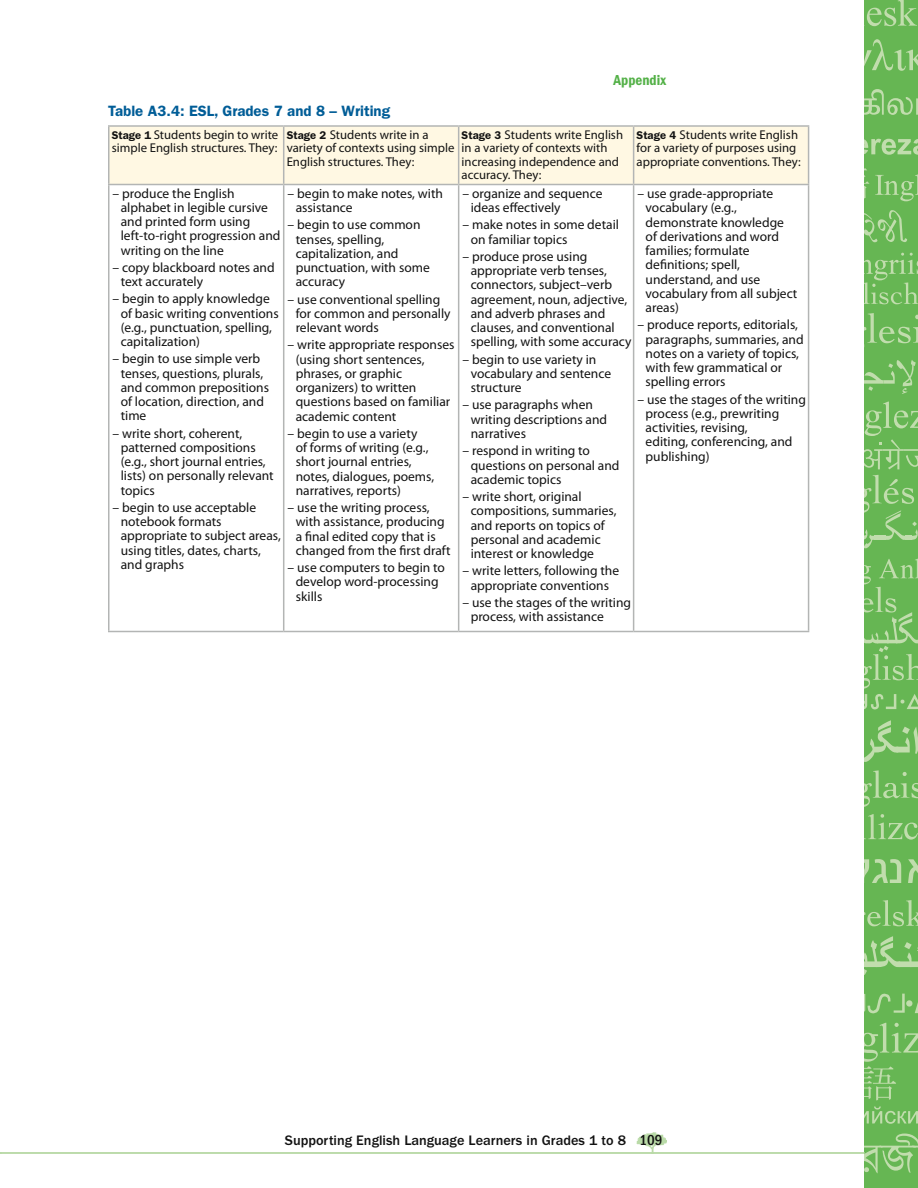
<style>
.page{position:relative;width:918px;height:1188px;background:#fff}
.page>*{position:absolute;margin:0;border:0;box-sizing:border-box;transform-origin:0 0}
.t1{font:600 15px "Franklin Gothic";color:#005d97}
.t2{font:600 condensed 15px "Franklin Gothic";color:#54b148}
.t3{font:500 condensed 15px "Franklin Gothic";color:#121212}
.t4{font:500 14.25px "Franklin Gothic";color:#121212}
.t5{font:13.5px/14.2px "Myriad Pro";color:#121212}
.t6{font:12.75px/13.5px "Myriad Pro";color:#121212}
.s1{font-family:"Franklin Gothic";font-weight:600;font-size:11.25px}
</style>
<div class="page">
<img style="left:637px;top:1132px;width:30px;height:20px">
<div style="left:864px;top:0;width:54px;height:1188px;background:#66b653"></div>
<div style="left:906px;top:1000px;width:6px;height:7px;background:#c1ddad;border-radius:50%"></div>
<svg style="left:915px;top:1002px;width:3px;height:11px"></svg>
<svg style="left:864px;top:993px;width:41px;height:21px"></svg>
<svg style="left:864px;top:770px;width:54px;height:37px"></svg>
<svg style="left:864px;top:313px;width:54px;height:34px"></svg>
<svg style="left:864px;top:859px;width:37px;height:24px"></svg>
<svg style="left:908px;top:859px;width:10px;height:24px"></svg>
<svg style="left:864px;top:814px;width:54px;height:26px"></svg>
<svg style="left:864px;top:210px;width:43px;height:32px"></svg>
<svg style="left:864px;top:475px;width:54px;height:73px"></svg>
<svg style="left:864px;top:0;width:53px;height:26px"></svg>
<svg style="left:864px;top:253px;width:54px;height:51px"></svg>
<svg style="left:864px;top:1134px;width:54px;height:40px"></svg>
<svg style="left:864px;top:558px;width:54px;height:151px"></svg>
<svg style="left:864px;top:139px;width:54px;height:16px"></svg>
<svg style="left:864px;top:89px;width:54px;height:26px"></svg>
<svg style="left:864px;top:402px;width:54px;height:67px"></svg>
<svg style="left:864px;top:720px;width:54px;height:42px"></svg>
<svg style="left:864px;top:360px;width:52px;height:34px"></svg>
<svg style="left:864px;top:900px;width:54px;height:75px"></svg>
<svg style="left:864px;top:168px;width:54px;height:33px"></svg>
<svg style="left:864px;top:1023px;width:54px;height:78px"></svg>
<svg style="left:864px;top:1107px;width:54px;height:17px"></svg>
<svg style="left:864px;top:39px;width:54px;height:32px"></svg>
<hr style="left:0;top:1152px;width:865px;height:2px;background:#b9daa7">
<div style="left:110px;top:127px;width:698px;height:57px;background:#fff8e3"></div>
<hr style="left:458px;top:127px;width:1px;height:57px;background:#b3b5b4">
<hr style="left:633px;top:127px;width:1px;height:57px;background:#b3b5b4">
<hr style="left:283px;top:185px;width:1px;height:446px;background:#b3b5b4">
<hr style="left:458px;top:185px;width:1px;height:446px;background:#b3b5b4">
<hr style="left:633px;top:185px;width:1px;height:446px;background:#b3b5b4">
<hr style="left:283px;top:127px;width:1px;height:57px;background:#b3b5b4">
<hr style="left:108px;top:125px;width:176px;height:2px;background:#b3b5b4">
<hr style="left:108px;top:127px;width:2px;height:57px;background:#b3b5b4">
<hr style="left:284px;top:125px;width:175px;height:2px;background:#b3b5b4">
<hr style="left:459px;top:125px;width:175px;height:2px;background:#b3b5b4">
<hr style="left:634px;top:125px;width:175px;height:2px;background:#b3b5b4">
<hr style="left:808px;top:127px;width:1px;height:57px;background:#b3b5b4">
<hr style="left:108px;top:184px;width:176px;height:1px;background:#b3b5b4">
<hr style="left:108px;top:185px;width:2px;height:446px;background:#b3b5b4">
<hr style="left:284px;top:184px;width:175px;height:1px;background:#b3b5b4">
<hr style="left:459px;top:184px;width:175px;height:1px;background:#b3b5b4">
<hr style="left:634px;top:184px;width:175px;height:1px;background:#b3b5b4">
<hr style="left:808px;top:185px;width:1px;height:446px;background:#b3b5b4">
<hr style="left:108px;top:631px;width:176px;height:1px;background:#b3b5b4">
<hr style="left:284px;top:631px;width:175px;height:1px;background:#b3b5b4">
<hr style="left:459px;top:631px;width:175px;height:1px;background:#b3b5b4">
<hr style="left:634px;top:631px;width:175px;height:1px;background:#b3b5b4">
<p class="t2" style="left:614px;top:71px;width:54px">Appendix</p>
<p class="t1" style="left:108px;top:102px;width:284px">Table A3.4: ESL, Grades 7 and 8 – Writing</p>
<p class="t6" style="left:112px;top:127px;width:168px"><span class="s1">Stage 1</span> Students begin to write simple English structures. They:</p>
<p class="t6" style="left:287px;top:127px;width:169px"><span class="s1">Stage 2</span> Students write in a variety of contexts using simple<br>English structures. They:</p>
<p class="t6" style="left:462px;top:127px;width:163px"><span class="s1">Stage 3</span> Students write English in a variety of contexts with increasing independence and accuracy. They:</p>
<p class="t6" style="left:637px;top:127px;width:166px"><span class="s1">Stage 4</span> Students write English for a variety of purposes using appropriate conventions. They:</p>
<p class="t5" style="left:121px;top:186px;width:161px;text-indent:-8px">– produce the English alphabet in legible cursive and printed form using left-to-right progression and writing on the line</p>
<p class="t5" style="left:121px;top:260px;width:155px;text-indent:-8px">– copy blackboard notes and text accurately</p>
<p class="t5" style="left:121px;top:292px;width:160px;text-indent:-8px">– begin to apply knowledge of basic writing conventions (e.g., punctuation, spelling, capitalization)</p>
<p class="t5" style="left:121px;top:352px;width:150px;text-indent:-8px">– begin to use simple verb tenses, questions, plurals, and common prepositions of location, direction, and time</p>
<p class="t5" style="left:121px;top:426px;width:155px;text-indent:-8px">– write short, coherent, patterned compositions (e.g., short journal entries, lists) on personally relevant topics</p>
<p class="t5" style="left:121px;top:500px;width:162px;text-indent:-8px">– begin to use acceptable notebook formats appropriate to subject areas, using titles, dates, charts, and graphs</p>
<p class="t5" style="left:296px;top:186px;width:149px;text-indent:-8px">– begin to make notes, with assistance</p>
<p class="t5" style="left:296px;top:217px;width:136px;text-indent:-8px">– begin to use common tenses, spelling, capitalization, and punctuation, with some accuracy</p>
<p class="t5" style="left:296px;top:292px;width:156px;text-indent:-8px">– use conventional spelling for common and personally relevant words</p>
<p class="t5" style="left:296px;top:337px;width:160px;text-indent:-8px">– write appropriate responses (using short sentences, phrases, or graphic organizers) to written questions based on familiar academic content</p>
<p class="t5" style="left:296px;top:426px;width:140px;text-indent:-8px">– begin to use a variety<br>of forms of writing (e.g., short journal entries, notes, dialogues, poems, narratives, reports)</p>
<p class="t5" style="left:296px;top:500px;width:156px;text-indent:-8px">– use the writing process, with assistance, producing a final edited copy that is changed from the first draft</p>
<p class="t5" style="left:296px;top:560px;width:151px;text-indent:-8px">– use computers to begin to develop word-processing skills</p>
<p class="t5" style="left:471px;top:186px;width:133px;text-indent:-8px">– organize and sequence ideas effectively</p>
<p class="t5" style="left:471px;top:218px;width:150px;text-indent:-8px">– make notes in some detail on familiar topics</p>
<p class="t5" style="left:471px;top:249px;width:162px;text-indent:-8px">– produce prose using appropriate verb tenses, connectors, subject–verb agreement, noun, adjective, and adverb phrases and clauses, and conventional spelling, with some accuracy</p>
<p class="t5" style="left:471px;top:352px;width:142px;text-indent:-8px">– begin to use variety in vocabulary and sentence structure</p>
<p class="t5" style="left:471px;top:398px;width:138px;text-indent:-8px">– use paragraphs when writing descriptions and narratives</p>
<p class="t5" style="left:471px;top:443px;width:150px;text-indent:-8px">– respond in writing to questions on personal and academic topics</p>
<p class="t5" style="left:471px;top:489px;width:147px;text-indent:-8px">– write short, original compositions, summaries, and reports on topics of personal and academic interest or knowledge</p>
<p class="t5" style="left:463px;top:563px;width:158px;text-align:center">– write letters, following the appropriate conventions</p>
<p class="t5" style="left:471px;top:595px;width:162px;text-indent:-8px">– use the stages of the writing process, with assistance</p>
<p class="t5" style="left:646px;top:186px;width:153px;text-indent:-8px">– use grade-appropriate vocabulary (e.g., demonstrate knowledge of derivations and word families; formulate definitions; spell, understand, and use vocabulary from all subject areas)</p>
<p class="t5" style="left:646px;top:317px;width:160px;text-indent:-8px">– produce reports, editorials, paragraphs, summaries, and notes on a variety of topics, with few grammatical or spelling errors</p>
<p class="t5" style="left:646px;top:392px;width:162px;text-indent:-8px">– use the stages of the writing process (e.g., prewriting activities, revising,<br>editing, conferencing, and publishing)</p>
<p class="t4" style="left:285px;top:1132px;width:343px">Supporting English Language Learners in Grades 1 to 8</p>
<p class="t3" style="left:640px;top:1132px;width:24px">109</p>
</div>
